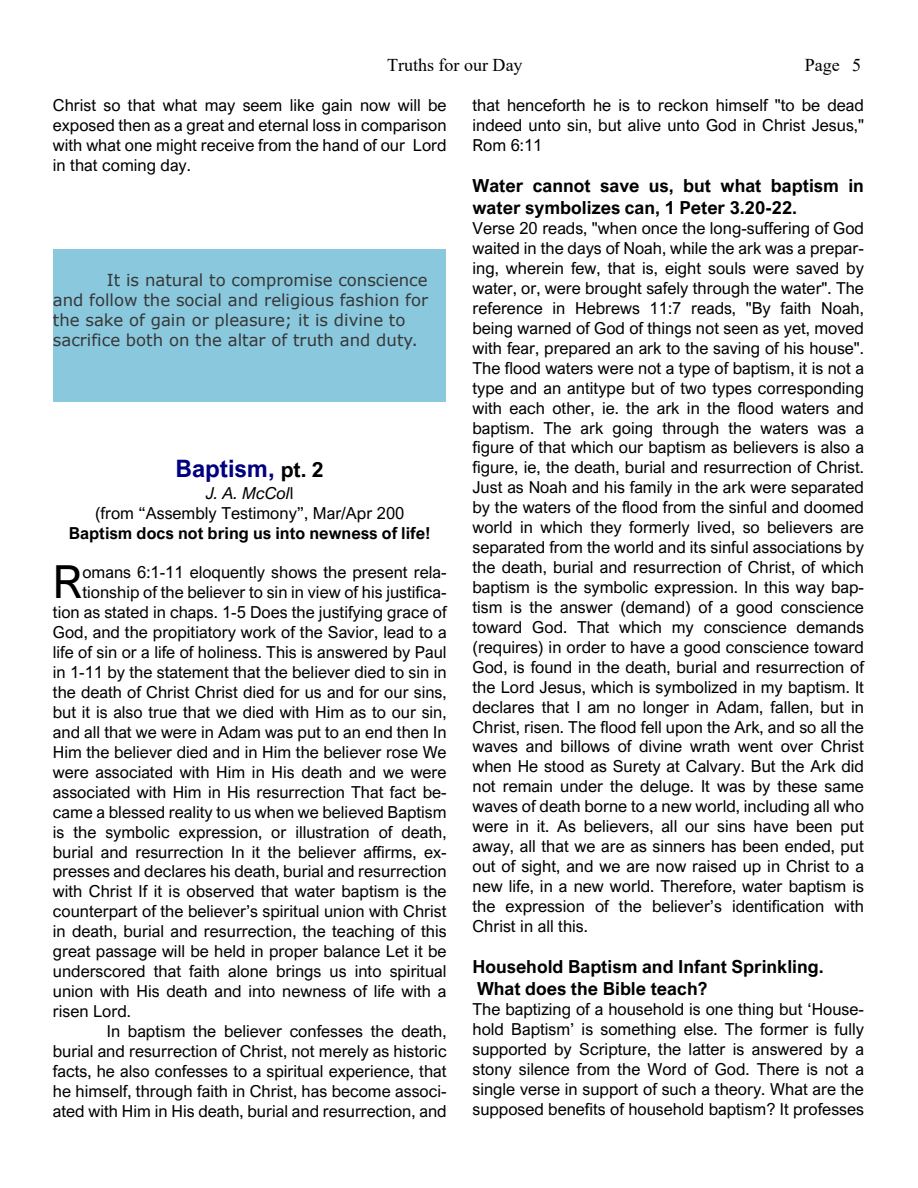
<style>
.page{position:relative;width:918px;height:1188px;background:#fff}
.page>*{position:absolute;margin:0;border:0;box-sizing:border-box;transform-origin:0 0}
.t1{font:45.6px "Arial Nova";color:#000}
.t2{font:700 24px "Arial Nova";color:#000080}
.t3{font:700 18px/21.8px "Arial Nova";color:#000}
.t4{font:18px "Times New Roman";color:#000}
.t5{font:16.5px/20px "Arial Nova";color:#000;text-align:justify}
.t6{font:16.5px/20.1px "Verdana";color:#373737}
.t7{font:700 16.5px "Arial Nova";color:#000}
.s1{font-size:21px;color:#000}
.s2{font-style:italic}
</style>
<div class="page">
<div style="left:53px;top:249px;width:393px;height:152px;background:#8ac8dd"></div>
<p class="t4" style="left:387px;top:58px;width:137px">Truths for our Day</p>
<p class="t4" style="left:805px;top:58px;width:58px">Page 5</p>
<p class="t5" style="left:53px;top:97px;width:395px">Christ so that what may seem like gain now will be exposed then as a great and eternal loss in comparison with what one might receive from the hand of our Lord in that coming day.</p>
<p class="t5" style="left:472px;top:97px;width:393px">that henceforth he is to reckon himself "to be dead indeed unto sin, but alive unto God in Christ Jesus," Rom 6:11</p>
<p class="t3" style="left:472px;top:177px;width:393px">Water cannot save us, but what baptism in water symbolizes can, 1 Peter 3.20-22.</p>
<p class="t5" style="left:472px;top:220px;width:393px">Verse 20 reads, "when once the long-suffering of God waited in the days of Noah, while the ark was a prepar&shy;ing, wherein few, that is, eight souls were saved by water, or, were brought safely through the water". The reference in Hebrews 11:7 reads, "By faith Noah, being warned of God of things not seen as yet, moved with fear, prepared an ark to the saving of his house".<br>The flood waters were not a type of baptism, it is not a type and an antitype but of two types corresponding with each other, ie. the ark in the flood waters and baptism. The ark going through the waters was a figure of that which our baptism as believers is also a figure, ie, the death, burial and resurrection of Christ.<br>Just as Noah and his family in the ark were separated by the waters of the flood from the sinful and doomed world in which they formerly lived, so believers are separated from the world and its sinful associations by the death, burial and resurrection of Christ, of which baptism is the symbolic expression. In this way bap&shy;tism is the answer (demand) of a good conscience toward God. That which my conscience demands (requires) in order to have a good conscience toward God, is found in the death, burial and resurrection of the Lord Jesus, which is symbolized in my baptism. It declares that I am no longer in Adam, fallen, but in Christ, risen. The flood fell upon the Ark, and so all the waves and billows of divine wrath went over Christ when He stood as Surety at Calvary. But the Ark did not remain under the deluge. It was by these same waves of death borne to a new world, including all who were in it. As believers, all our sins have been put away, all that we are as sinners has been ended, put out of sight, and we are now raised up in Christ to a new life, in a new world. Therefore, water baptism is the expression of the believer’s identification with Christ in all this.</p>
<p class="t3" style="left:472px;top:958px;width:353px">Household Baptism and Infant Sprinkling.<br>What does the Bible teach?</p>
<p class="t5" style="left:472px;top:1001px;width:393px">The baptizing of a household is one thing but ‘House&shy;hold Baptism’ is something else. The former is fully supported by Scripture, the latter is answered by a stony silence from the Word of God. There is not a single verse in support of such a theory. What are the supposed benefits of household baptism? It professes</p>
<p class="t6" style="left:53px;top:271px;width:377px;text-indent:54px">It is natural to compromise conscience and follow the social and religious fashion for the sake of gain or pleasure; it is divine to sacrifice both on the altar of truth and duty.</p>
<h2 class="t2" style="left:176px;top:460px;width:150px">Baptism, <span class="s1">pt. 2</span></h2>
<p class="t5" style="left:95px;top:485px;width:311px;text-align:center"><span class="s2">J. A. McCol</span>l<br>(from “Assembly Testimony”, Mar/Apr 200</p>
<p class="t7" style="left:69px;top:527px;width:363px">Baptism docs not bring us into newness of life!</p>
<h1 class="t1" style="left:53px;top:565px;width:31px">R</h1>
<p class="t5" style="left:82px;top:564px;width:366px">omans 6:1-11 eloquently shows the present rela-</p>
<p class="t5" style="left:82px;top:584px;width:366px">tionship of the believer to sin in view of his justifica-</p>
<p class="t5" style="left:53px;top:604px;width:395px">tion as stated in chaps. 1-5 Does the justifying grace of</p>
<p class="t5" style="left:53px;top:624px;width:395px">God, and the propitiatory work of the Savior, lead to a</p>
<p class="t5" style="left:53px;top:644px;width:395px">life of sin or a life of holiness. This is answered by Paul</p>
<p class="t5" style="left:53px;top:664px;width:395px">in 1-11 by the statement that the believer died to sin in</p>
<p class="t5" style="left:53px;top:684px;width:395px">the death of Christ Christ died for us and for our sins,</p>
<p class="t5" style="left:53px;top:704px;width:395px">but it is also true that we died with Him as to our sin,</p>
<p class="t5" style="left:53px;top:724px;width:395px">and all that we were in Adam was put to an end then In</p>
<p class="t5" style="left:53px;top:744px;width:395px">Him the believer died and in Him the believer rose We</p>
<p class="t5" style="left:53px;top:764px;width:395px">were associated with Him in His death and we were</p>
<p class="t5" style="left:53px;top:783px;width:395px">associated with Him in His resurrection That fact be-</p>
<p class="t5" style="left:53px;top:803px;width:395px">came a blessed reality to us when we believed Baptism</p>
<p class="t5" style="left:53px;top:823px;width:395px">is the symbolic expression, or illustration of death,</p>
<p class="t5" style="left:53px;top:843px;width:395px">burial and resurrection In it the believer affirms, ex-</p>
<p class="t5" style="left:53px;top:863px;width:395px">presses and declares his death, burial and resurrection</p>
<p class="t5" style="left:53px;top:883px;width:395px">with Christ If it is observed that water baptism is the</p>
<p class="t5" style="left:53px;top:903px;width:395px">counterpart of the believer’s spiritual union with Christ</p>
<p class="t5" style="left:53px;top:923px;width:395px">in death, burial and resurrection, the teaching of this</p>
<p class="t5" style="left:53px;top:943px;width:395px">great passage will be held in proper balance Let it be</p>
<p class="t5" style="left:53px;top:963px;width:395px">underscored that faith alone brings us into spiritual</p>
<p class="t5" style="left:53px;top:983px;width:395px">union with His death and into newness of life with a</p>
<p class="t5" style="left:53px;top:1003px;width:80px">risen Lord.</p>
<p class="t5" style="left:107px;top:1023px;width:341px">In baptism the believer confesses the death,</p>
<p class="t5" style="left:53px;top:1043px;width:395px">burial and resurrection of Christ, not merely as historic</p>
<p class="t5" style="left:53px;top:1063px;width:395px">facts, he also confesses to a spiritual experience, that</p>
<p class="t5" style="left:53px;top:1082px;width:395px">he himself, through faith in Christ, has become associ-</p>
<p class="t5" style="left:53px;top:1102px;width:395px">ated with Him in His death, burial and resurrection, and</p>
</div>
